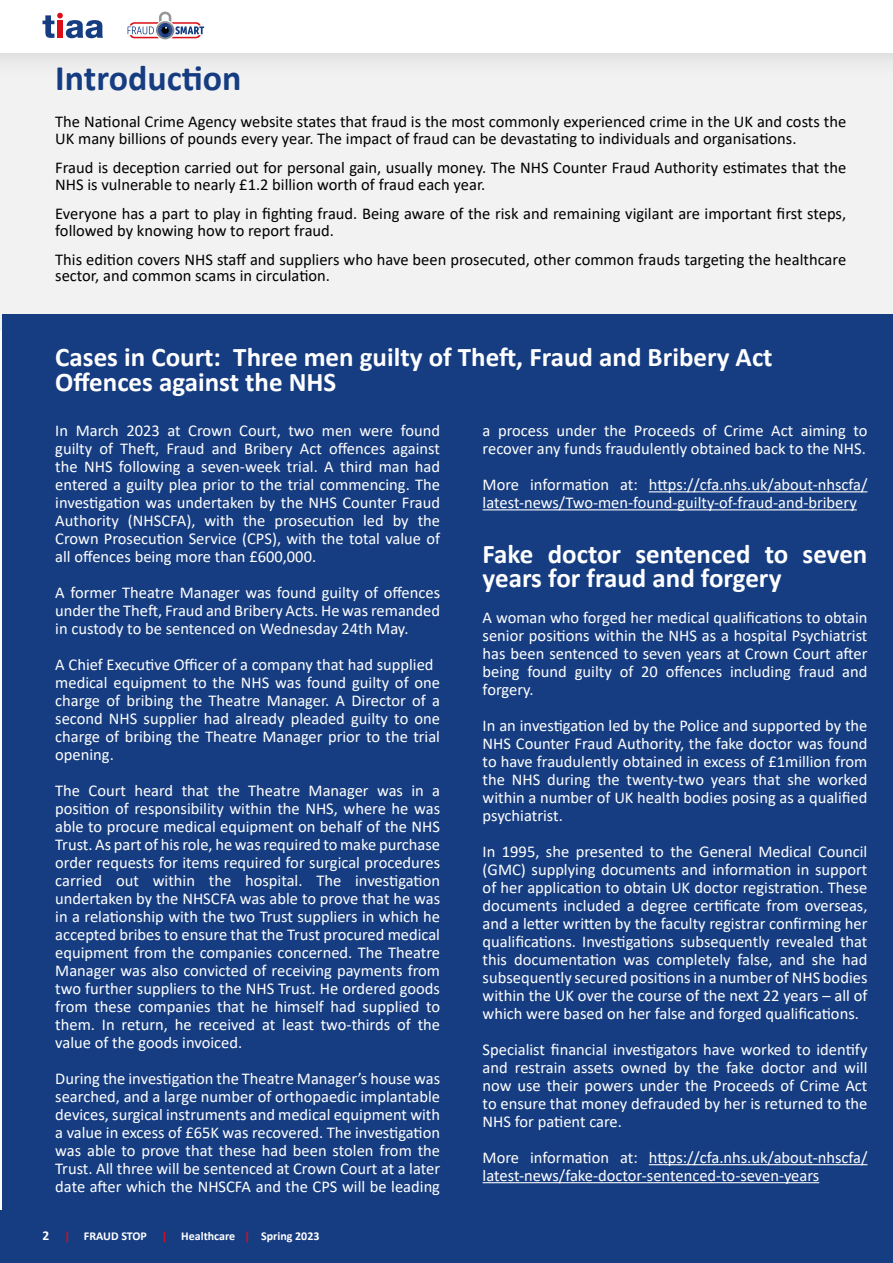
<style>
.page{position:relative;width:893px;height:1263px;background:#fff}
.page>*{position:absolute;margin:0;border:0;box-sizing:border-box;transform-origin:0 0}
.t1{font:700 36px "Calibri";color:#163d82}
.t2{font:700 27px/25.5px "Calibri";color:#fff}
.t3{font:16.5px/18px "Calibri";color:#fff;text-align:justify}
.t4{font:16.5px/16.5px "Calibri";color:#000}
.t5{font:700 12px "Calibri";color:#fff}
.s1{font-size:13.5px}
.s2{color:#dc0d15}
</style>
<div class="page">
<div style="left:0;top:53px;width:893px;height:278px;background:#f2f2f2"></div>
<div style="left:2px;top:315px;width:891px;height:948px;background:#163d82"></div>
<hr style="left:649px;top:491px;width:218px;height:1px;background:#fff">
<hr style="left:483px;top:509px;width:374px;height:1px;background:#fff">
<hr style="left:649px;top:1164px;width:218px;height:1px;background:#fff">
<hr style="left:483px;top:1182px;width:336px;height:1px;background:#fff">
<div style="left:0;top:53px;width:893px;height:26px;background:#ececec"></div>
<svg style="left:43px;top:13px;width:60px;height:25px"></svg>
<div style="left:156px;top:21px;width:18px;height:18px;background:#949596;border-radius:50%"></div>
<svg style="left:128px;top:12px;width:76px;height:26px"></svg>
<div style="left:0;top:1210px;width:893px;height:53px;background:#163d82"></div>
<h1 class="t1" style="left:55px;top:52px;width:188px">Introduction</h1>
<p class="t4" style="left:55px;top:113px;width:792px">The National Crime Agency website states that fraud is the most commonly experienced crime in the UK and costs the<br>UK many billions of pounds every year. The impact of fraud can be devastating to individuals and organisations.</p>
<p class="t4" style="left:55px;top:159px;width:792px">Fraud is deception carried out for personal gain, usually money. The NHS Counter Fraud Authority estimates that the<br>NHS is vulnerable to nearly £1.2 billion worth of fraud each year.</p>
<p class="t4" style="left:55px;top:205px;width:792px">Everyone has a part to play in fighting fraud. Being aware of the risk and remaining vigilant are important first steps, followed by knowing how to report fraud.</p>
<p class="t4" style="left:55px;top:251px;width:792px">This edition covers NHS staff and suppliers who have been prosecuted, other common frauds targeting the healthcare sector, and common scams in circulation.</p>
<h2 class="t2" style="left:55px;top:344px;width:719px">Cases in Court: Three men guilty of Theft, Fraud and Bribery Act<br>Offences against the NHS</h2>
<p class="t3" style="left:55px;top:421px;width:386px">In March 2023 at Crown Court, two men were found guilty of Theft, Fraud and Bribery Act offences against the NHS following a seven-week trial. A third man had entered a guilty plea prior to the trial commencing. The investigation was undertaken by the NHS Counter Fraud Authority (NHSCFA), with the prosecution led by the Crown Prosecution Service (CPS), with the total value of all offences being more than £600,000.</p>
<p class="t3" style="left:55px;top:583px;width:386px">A former Theatre Manager was found guilty of offences under the Theft, Fraud and Bribery Acts. He was remanded in custody to be sentenced on Wednesday 24th May.</p>
<p class="t3" style="left:55px;top:655px;width:386px;text-align:left">A Chief Executive Officer of a company that had supplied medical equipment to the NHS was found guilty of one charge of bribing the Theatre Manager. A Director of a second NHS supplier had already pleaded guilty to one charge of bribing the Theatre Manager prior to the trial opening.</p>
<p class="t3" style="left:55px;top:781px;width:386px">The Court heard that the Theatre Manager was in a position of responsibility within the NHS, where he was able to procure medical equipment on behalf of the NHS Trust. As part of his role, he was required to make purchase order requests for items required for surgical procedures carried out within the hospital. The investigation undertaken by the NHSCFA was able to prove that he was in a relationship with the two Trust suppliers in which he accepted bribes to ensure that the Trust procured medical equipment from the companies concerned. The Theatre Manager was also convicted of receiving payments from two further suppliers to the NHS Trust. He ordered goods from these companies that he himself had supplied to them. In return, he received at least two-thirds of the value of the goods invoiced.</p>
<p class="t3" style="left:55px;top:1069px;width:386px">During the investigation the Theatre Manager’s house was searched, and a large number of orthopaedic implantable devices, surgical instruments and medical equipment with a value in excess of £65K was recovered. The investigation was able to prove that these had been stolen from the Trust. All three will be sentenced at Crown Court at a later date after which the NHSCFA and the CPS will be leading</p>
<p class="t3" style="left:483px;top:421px;width:386px">a process under the Proceeds of Crime Act aiming to recover any funds fraudulently obtained back to the NHS.</p>
<p class="t3" style="left:483px;top:475px;width:386px">More information at: https://cfa.nhs.uk/about-nhscfa/ latest-news/Two-men-found-guilty-of-fraud-and-bribery</p>
<h2 class="t2" style="left:483px;top:541px;width:386px;line-height:24px">Fake doctor sentenced to seven years for fraud and forgery</h2>
<p class="t3" style="left:483px;top:608px;width:386px">A woman who forged her medical qualifications to obtain senior positions within the NHS as a hospital Psychiatrist has been sentenced to seven years at Crown Court after being found guilty of 20 offences including fraud and forgery.</p>
<p class="t3" style="left:483px;top:716px;width:386px">In an investigation led by the Police and supported by the NHS Counter Fraud Authority, the fake doctor was found to have fraudulently obtained in excess of £1million from the NHS during the twenty-two years that she worked within a number of UK health bodies posing as a qualified psychiatrist.</p>
<p class="t3" style="left:483px;top:842px;width:386px">In 1995, she presented to the General Medical Council (GMC) supplying documents and information in support of her application to obtain UK doctor registration. These documents included a degree certificate from overseas, and a letter written by the faculty registrar confirming her qualifications. Investigations subsequently revealed that this documentation was completely false, and she had subsequently secured positions in a number of NHS bodies within the UK over the course of the next 22 years – all of which were based on her false and forged qualifications.</p>
<p class="t3" style="left:483px;top:1040px;width:386px">Specialist financial investigators have worked to identify and restrain assets owned by the fake doctor and will now use their powers under the Proceeds of Crime Act to ensure that money defrauded by her is returned to the NHS for patient care.</p>
<p class="t3" style="left:483px;top:1148px;width:386px">More information at: https://cfa.nhs.uk/about-nhscfa/ latest-news/fake-doctor-sentenced-to-seven-years</p>
<p class="t5" style="left:43px;top:1227px;width:279px"><span class="s1">2</span> <span class="s2">|</span> FRAUD STOP <span class="s2">|</span> Healthcare <span class="s2">|</span> Spring 2023</p>
</div>
